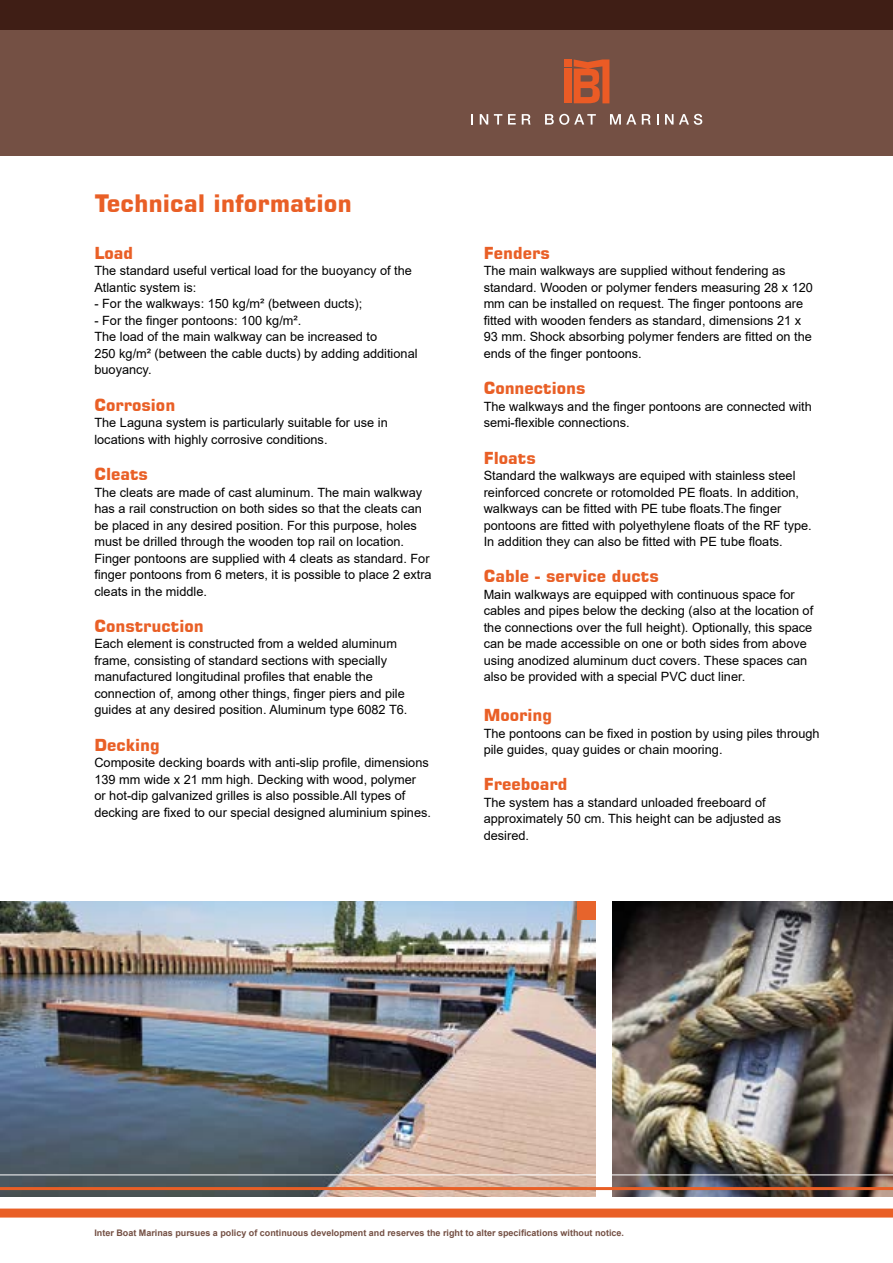
<style>
.page{position:relative;width:893px;height:1263px;background:#fff}
.page>*{position:absolute;margin:0;border:0;box-sizing:border-box;transform-origin:0 0}
.t1{font:700 24px "Square 721 BT";color:#e95f26}
.t2{font:700 16.5px "Square 721 BT";color:#e95f26}
.t3{font:12.75px/16.5px "Arial";color:#000}
.t4{font:700 9px "Arial";color:#745044}
</style>
<div class="page">
<div style="left:0;top:0;width:893px;height:155px;background:#745044"></div>
<div style="left:0;top:0;width:893px;height:30px;background:#3f1e15"></div>
<svg style="left:471px;top:114px;width:2px;height:11px"></svg>
<svg style="left:480px;top:114px;width:8px;height:11px"></svg>
<svg style="left:494px;top:114px;width:8px;height:11px"></svg>
<svg style="left:508px;top:114px;width:8px;height:11px"></svg>
<svg style="left:522px;top:114px;width:9px;height:11px"></svg>
<svg style="left:545px;top:114px;width:51px;height:11px"></svg>
<svg style="left:610px;top:114px;width:26px;height:11px"></svg>
<svg style="left:642px;top:114px;width:9px;height:11px"></svg>
<svg style="left:665px;top:114px;width:8px;height:11px"></svg>
<svg style="left:679px;top:114px;width:23px;height:11px"></svg>
<svg style="left:574px;top:59px;width:35px;height:44px"></svg>
<div style="left:564px;top:69px;width:7px;height:34px;background:#eb5b25"></div>
<div style="left:564px;top:59px;width:7px;height:8px;background:#eb5b25"></div>
<div style="left:0;top:1208px;width:893px;height:9px;background:#e95f26"></div>
<img style="left:0;top:901px;width:595px;height:296px">
<img style="left:612px;top:901px;width:281px;height:296px">
<hr style="left:0;top:1187px;width:893px;height:3px;background:#e95f26">
<hr style="left:0;top:1174px;width:893px;height:1px;background:#fff">
<div style="left:577px;top:901px;width:18px;height:18px;background:#e7642c"></div>
<h1 class="t1" style="left:94px;top:189px;width:259px">Technical information</h1>
<p class="t2" style="left:94px;top:243px;width:40px">Load</p>
<p class="t3" style="left:94px;top:263px;width:319px">The standard useful vertical load for the buoyancy of the<br>Atlantic system is:</p>
<p class="t3" style="left:94px;top:296px;width:269px">- For the walkways: 150 kg/m² (between ducts);</p>
<p class="t3" style="left:94px;top:312px;width:325px">- For the finger pontoons: 100 kg/m².<br>The load of the main walkway can be increased to<br>250 kg/m² (between the cable ducts) by adding additional buoyancy.</p>
<p class="t2" style="left:94px;top:395px;width:82px">Corrosion</p>
<p class="t3" style="left:94px;top:414px;width:295px">The Laguna system is particularly suitable for use in locations with highly corrosive conditions.</p>
<p class="t2" style="left:94px;top:464px;width:55px">Cleats</p>
<p class="t3" style="left:94px;top:484px;width:339px">The cleats are made of cast aluminum. The main walkway has a rail construction on both sides so that the cleats can be placed in any desired position. For this purpose, holes must be drilled through the wooden top rail on location.<br>Finger pontoons are supplied with 4 cleats as standard. For finger pontoons from 6 meters, it is possible to place 2 extra cleats in the middle.</p>
<p class="t2" style="left:94px;top:616px;width:111px">Construction</p>
<p class="t3" style="left:94px;top:636px;width:315px">Each element is constructed from a welded aluminum frame, consisting of standard sections with specially manufactured longitudinal profiles that enable the connection of, among other things, finger piers and pile guides at any desired position. Aluminum type 6082 T6.</p>
<p class="t2" style="left:94px;top:735px;width:67px">Decking</p>
<p class="t3" style="left:94px;top:754px;width:338px">Composite decking boards with anti-slip profile, dimensions 139 mm wide x 21 mm high. Decking with wood, polymer<br>or hot-dip galvanized grilles is also possible.All types of decking are fixed to our special designed aluminium spines.</p>
<p class="t2" style="left:484px;top:243px;width:68px">Fenders</p>
<p class="t3" style="left:484px;top:263px;width:331px">The main walkways are supplied without fendering as standard. Wooden or polymer fenders measuring 28 x 120 mm can be installed on request. The finger pontoons are fitted with wooden fenders as standard, dimensions 21 x 93 mm. Shock absorbing polymer fenders are fitted on the ends of the finger pontoons.</p>
<p class="t2" style="left:484px;top:378px;width:103px">Connections</p>
<p class="t3" style="left:484px;top:398px;width:330px">The walkways and the finger pontoons are connected with semi-flexible connections.</p>
<p class="t2" style="left:484px;top:448px;width:54px">Floats</p>
<p class="t3" style="left:484px;top:467px;width:330px">Standard the walkways are equiped with stainless steel reinforced concrete or rotomolded PE floats. In addition, walkways can be fitted with PE tube floats.The finger pontoons are fitted with polyethylene floats of the RF type.<br>In addition they can also be fitted with PE tube floats.</p>
<p class="t2" style="left:484px;top:566px;width:177px">Cable - service ducts</p>
<p class="t3" style="left:484px;top:586px;width:331px">Main walkways are equipped with continuous space for cables and pipes below the decking (also at the location of the connections over the full height). Optionally, this space can be made accessible on one or both sides from above using anodized aluminum duct covers. These spaces can also be provided with a special PVC duct liner.</p>
<p class="t2" style="left:484px;top:705px;width:70px">Mooring</p>
<p class="t3" style="left:484px;top:725px;width:337px">The pontoons can be fixed in postion by using piles through pile guides, quay guides or chain mooring.</p>
<p class="t2" style="left:484px;top:774px;width:85px">Freeboard</p>
<p class="t3" style="left:484px;top:794px;width:299px">The system has a standard unloaded freeboard of approximately 50 cm. This height can be adjusted as desired.</p>
<p class="t4" style="left:94px;top:1226px;width:531px">Inter Boat Marinas pursues a policy of continuous development and reserves the right to alter specifications without notice.</p>
</div>
